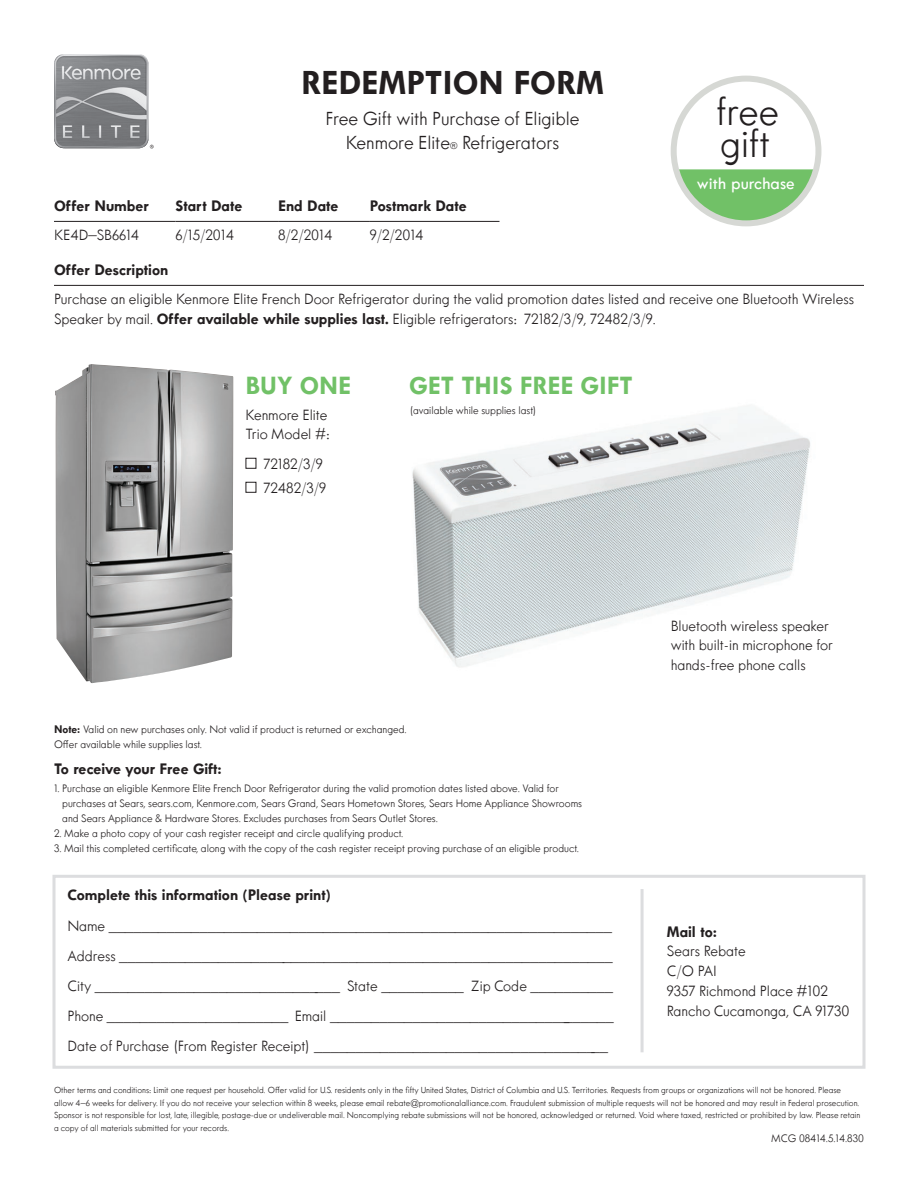
<style>
.page{position:relative;width:918px;height:1188px;background:#fff}
.page>*{position:absolute;margin:0;border:0;box-sizing:border-box;transform-origin:0 0}
.t1{font:43.5px "Tw Cen MT Lightfor Kenmore";color:#231f20}
.t2{font:36px "Tw Cen MT Boldfor Kenmore";color:#231f20}
.t3{font:27px "Tw Cen MT Boldfor Kenmore";color:#71c167}
.t4{font:21px "Tw Cen MT Lightfor Kenmore";color:#231f20}
.t5{font:18px "Tw Cen MT Mediumfor Kenmore";color:#fff}
.t6{font:16.5px/19.5px "Tw Cen MT Lightfor Kenmore";color:#231f20}
.t7{font:16.5px "Tw Cen MT Boldfor Kenmore";color:#231f20}
.t8{font:12px/15px "Tw Cen MT Lightfor Kenmore";color:#231f20}
.t9{font:9.75px/12.8px "Tw Cen MT Lightfor Kenmore";color:#231f20}
.t10{font:9.3px "Tw Cen MT Lightfor Kenmore";color:#231f20}
.s1{font-family:"Tw Cen MT Boldfor Kenmore"}
</style>
<div class="page">
<img style="left:412px;top:413px;width:398px;height:254px">
<img style="left:54px;top:54px;width:95px;height:94px">
<svg style="left:150px;top:145px;width:4px;height:4px"></svg>
<hr style="left:54px;top:221px;width:122px;height:1px;background:#231f20">
<hr style="left:176px;top:221px;width:102px;height:1px;background:#231f20">
<hr style="left:278px;top:221px;width:92px;height:1px;background:#231f20">
<hr style="left:370px;top:221px;width:130px;height:1px;background:#231f20">
<hr style="left:54px;top:285px;width:810px;height:1px;background:#231f20">
<img style="left:55px;top:364px;width:178px;height:319px">
<div style="left:246px;top:458px;width:10px;height:11px;border:1px solid #231f20"></div>
<div style="left:246px;top:482px;width:10px;height:11px;border:1px solid #231f20"></div>
<div style="left:52px;top:875px;width:814px;height:194px;border:3px solid #dcdddf"></div>
<hr style="left:641px;top:889px;width:3px;height:163px;background:#dcdddf">
<svg style="left:676px;top:169px;width:140px;height:54px"></svg>
<div style="left:671px;top:76px;width:150px;height:150px;border:6px solid #d6d8d4;border-radius:50%"></div>
<p class="t2" style="left:301px;top:63px;width:304px">REDEMPTION FORM</p>
<p class="t4" style="left:326px;top:107px;width:255px">Free Gift with Purchase of Eligible</p>
<p class="t4" style="left:346px;top:131px;width:106px">Kenmore Elite</p>
<p class="t10" style="left:450px;top:141px;width:9px">®</p>
<p class="t4" style="left:462px;top:131px;width:99px">Refrigerators</p>
<p class="t1" style="left:716px;top:88px;width:64px">free</p>
<p class="t1" style="left:720px;top:120px;width:51px">gift</p>
<p class="t5" style="left:697px;top:174px;width:99px">with purchase</p>
<p class="t7" style="left:54px;top:197px;width:97px">Offer Number</p>
<p class="t7" style="left:176px;top:197px;width:69px">Start Date</p>
<p class="t7" style="left:278px;top:197px;width:62px">End Date</p>
<p class="t7" style="left:370px;top:197px;width:98px">Postmark Date</p>
<p class="t6" style="left:54px;top:226px;width:87px">KE4D–SB6614</p>
<p class="t6" style="left:176px;top:226px;width:60px">6/15/2014</p>
<p class="t6" style="left:278px;top:226px;width:56px">8/2/2014</p>
<p class="t6" style="left:370px;top:226px;width:55px">9/2/2014</p>
<p class="t7" style="left:54px;top:261px;width:116px">Offer Description</p>
<p class="t6" style="left:54px;top:290px;width:802px">Purchase an eligible Kenmore Elite French Door Refrigerator during the valid promotion dates listed and receive one Bluetooth Wireless<br>Speaker by mail. <span class="s1">Offer available while supplies last.</span> Eligible refrigerators: 72182/3/9, 72482/3/9.</p>
<p class="t3" style="left:246px;top:371px;width:107px">BUY ONE</p>
<p class="t6" style="left:246px;top:405px;width:86px">Kenmore Elite<br>Trio Model #:</p>
<p class="t6" style="left:263px;top:454px;width:61px">72182/3/9</p>
<p class="t6" style="left:263px;top:478px;width:64px">72482/3/9</p>
<p class="t3" style="left:409px;top:371px;width:225px">GET THIS FREE GIFT</p>
<p class="t8" style="left:409px;top:402px;width:129px">(available while supplies last)</p>
<p class="t8" style="left:54px;top:722px;width:354px"><span class="s1">Note:</span> Valid on new purchases only. Not valid if product is returned or exchanged.<br>Offer available while supplies last.</p>
<p class="t7" style="left:54px;top:760px;width:169px">To receive your Free Gift:</p>
<p class="t8" style="left:62px;top:781px;width:521px;text-indent:-8px">1. Purchase an eligible Kenmore Elite French Door Refrigerator during the valid promotion dates listed above. Valid for purchases at Sears, sears.com, Kenmore.com, Sears Grand, Sears Hometown Stores, Sears Home Appliance Showrooms and Sears Appliance &amp; Hardware Stores. Excludes purchases from Sears Outlet Stores.</p>
<p class="t8" style="left:54px;top:826px;width:351px">2. Make a photo copy of your cash register receipt and circle qualifying product.</p>
<p class="t8" style="left:54px;top:841px;width:527px">3. Mail this completed certificate, along with the copy of the cash register receipt proving purchase of an eligible product.</p>
<p class="t7" style="left:68px;top:886px;width:265px">Complete this information (Please print)</p>
<p class="t6" style="left:68px;top:916px;width:546px">Name _____________________________________________________________</p>
<p class="t6" style="left:68px;top:946px;width:547px">Address ____________________________________________________________</p>
<p class="t6" style="left:68px;top:976px;width:547px">City ______________________________ State __________ Zip Code __________</p>
<p class="t6" style="left:68px;top:1006px;width:548px">Phone ______________________ Email ___________________________________</p>
<p class="t6" style="left:68px;top:1036px;width:542px">Date of Purchase (From Register Receipt) ____________________________________</p>
<p class="t6" style="left:671px;top:616px;width:164px">Bluetooth wireless speaker with built-in microphone for hands-free phone calls</p>
<p class="t7" style="left:667px;top:923px;width:52px">Mail to:</p>
<p class="t6" style="left:667px;top:941px;width:80px">Sears Rebate</p>
<p class="t6" style="left:667px;top:961px;width:52px">C/O PAI</p>
<p class="t6" style="left:667px;top:981px;width:163px">9357 Richmond Place #102</p>
<p class="t6" style="left:667px;top:1001px;width:184px">Rancho Cucamonga, CA 91730</p>
<p class="t9" style="left:54px;top:1084px;width:808px">Other terms and conditions: Limit one request per household. Offer valid for U.S. residents only in the fifty United States, District of Columbia and U.S. Territories. Requests from groups or organizations will not be honored. Please allow 4–6 weeks for delivery. If you do not receive your selection within 8 weeks, please email rebate@promotionalalliance.com. Fraudulent submission of multiple requests will not be honored and may result in Federal prosecution.<br>Sponsor is not responsible for lost, late, illegible, postage-due or undeliverable mail. Noncomplying rebate submissions will not be honored, acknowledged or returned. Void where taxed, restricted or prohibited by law. Please retain a copy of all materials submitted for your records.</p>
<p class="t8" style="left:771px;top:1131px;width:94px">MCG 08414.5.14.830</p>
</div>
